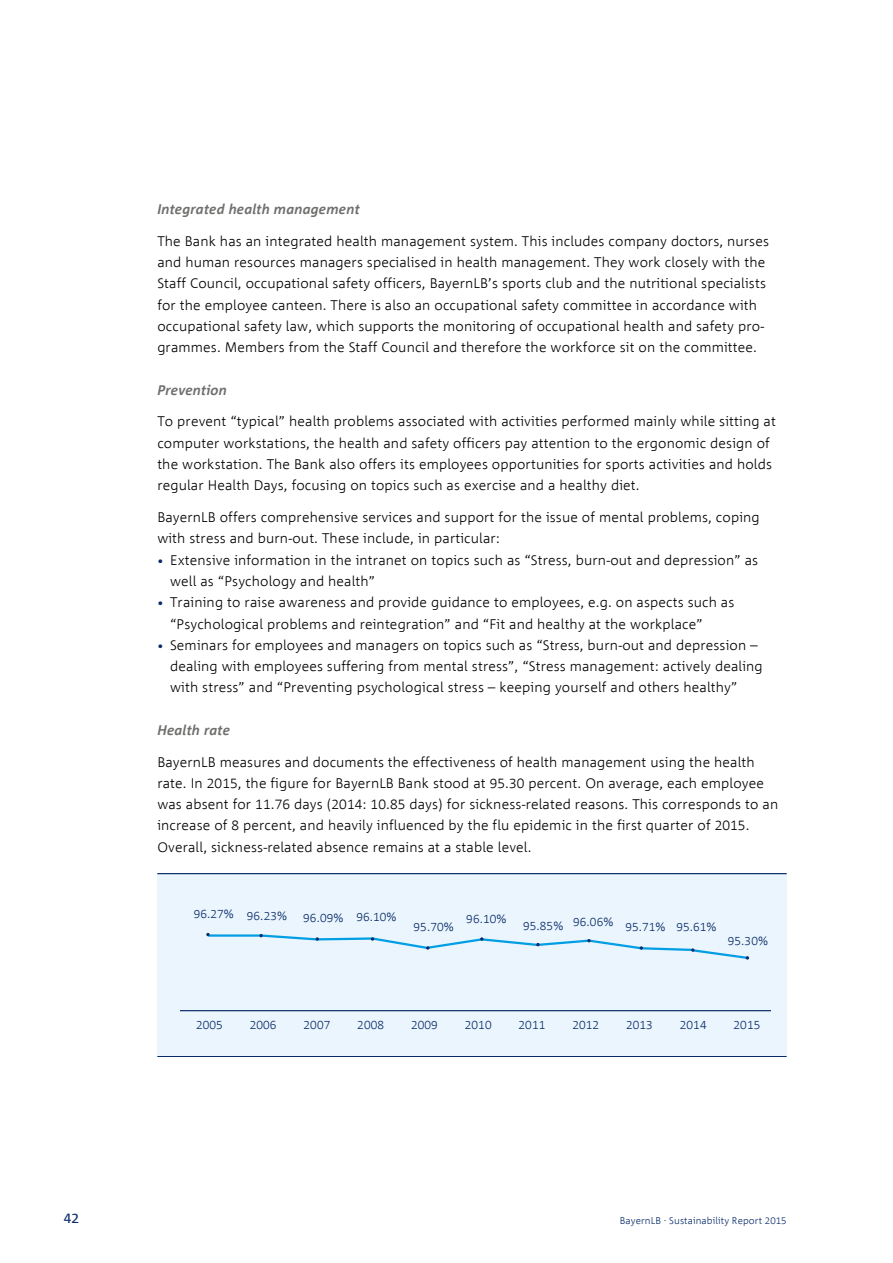
<style>
.page{position:relative;width:893px;height:1263px;background:#fff}
.page>*{position:absolute;margin:0;border:0;box-sizing:border-box;transform-origin:0 0}
.t1{font:300 13.8px/21.3px "Corpid MOD";letter-spacing:.01em;color:#000}
.t2{font:italic 700 13.8px "Corpid MOD";letter-spacing:.01em;color:#6f6f6e}
.t3{font:13.8px "Corpid MOD";color:#092b68}
.t4{font:300 12px "Corpid MOD";letter-spacing:.01em;color:#092b68}
.t5{font:300 9.75px "Corpid MOD";letter-spacing:.01em;color:#092b68}
.s1{font-family:"Calibri";font-weight:400;font-size:12px;color:#092b68}
</style>
<div class="page">
<div style="left:157px;top:874px;width:630px;height:182px;background:#eaf5fd"></div>
<hr style="left:157px;top:873px;width:630px;height:1px;background:#092b68">
<hr style="left:157px;top:1056px;width:630px;height:1px;background:#092b68">
<hr style="left:180px;top:1010px;width:591px;height:1px;background:#092b68">
<svg style="left:206px;top:933px;width:544px;height:27px"></svg>
<p class="t3" style="left:64px;top:1211px;width:17px">42</p>
<p class="t2" style="left:157px;top:201px;width:204px">Integrated health management</p>
<p class="t1" style="left:157px;top:230px;width:613px">The Bank has an integrated health management system. This includes company doctors, nurses and human resources managers specialised in health management. They work closely with the Staff Council, occupational safety officers, BayernLB’s sports club and the nutritional specialists for the employee canteen. There is also an occupational safety committee in accordance with occupational safety law, which supports the monitoring of occupational health and safety pro&shy;grammes. Members from the Staff Council and therefore the workforce sit on the committee.</p>
<p class="t2" style="left:157px;top:382px;width:71px">Prevention</p>
<p class="t1" style="left:157px;top:411px;width:620px">To prevent “typical” health problems associated with activities performed mainly while sitting at computer workstations, the health and safety officers pay attention to the ergonomic design of the workstation. The Bank also offers its employees opportunities for sports activities and holds regular Health Days, focusing on topics such as exercise and a healthy diet.</p>
<p class="t1" style="left:157px;top:507px;width:604px">BayernLB offers comprehensive services and support for the issue of mental problems, coping with stress and burn-out. These include, in particular:</p>
<p class="t1" style="left:170px;top:549px;width:590px;text-indent:-13px"><span class="s1">•</span> Extensive information in the intranet on topics such as “Stress, burn-out and depression” as well as “Psychology and health”</p>
<p class="t1" style="left:170px;top:592px;width:566px;text-indent:-13px"><span class="s1">•</span> Training to raise awareness and provide guidance to employees, e.g. on aspects such as “Psychological problems and reintegration” and “Fit and healthy at the workplace”</p>
<p class="t1" style="left:170px;top:634px;width:594px;text-indent:-13px"><span class="s1">•</span> Seminars for employees and managers on topics such as “Stress, burn-out and depression – dealing with employees suffering from mental stress”, “Stress management: actively dealing with stress” and “Preventing psychological stress – keeping yourself and others healthy”</p>
<p class="t2" style="left:157px;top:722px;width:74px">Health rate</p>
<p class="t1" style="left:157px;top:751px;width:622px">BayernLB measures and documents the effectiveness of health management using the health rate. In 2015, the figure for BayernLB Bank stood at 95.30 percent. On average, each employee was absent for 11.76 days (2014: 10.85 days) for sickness-related reasons. This corresponds to an increase of 8 percent, and heavily influenced by the flu epidemic in the first quarter of 2015.<br>Overall, sickness-related absence remains at a stable level.</p>
<p class="t4" style="left:194px;top:908px;width:95px">96.27% 96.23%</p>
<p class="t4" style="left:303px;top:910px;width:95px">96.09% 96.10%</p>
<p class="t4" style="left:414px;top:920px;width:42px">95.70%</p>
<p class="t4" style="left:466px;top:912px;width:42px">96.10%</p>
<p class="t4" style="left:523px;top:919px;width:195px">95.85% 96.06% 95.71% 95.61%</p>
<p class="t4" style="left:728px;top:934px;width:42px">95.30%</p>
<p class="t4" style="left:196px;top:1018px;width:28px">2005</p>
<p class="t4" style="left:250px;top:1018px;width:28px">2006</p>
<p class="t4" style="left:304px;top:1018px;width:28px">2007</p>
<p class="t4" style="left:357px;top:1018px;width:28px">2008</p>
<p class="t4" style="left:411px;top:1018px;width:28px">2009</p>
<p class="t4" style="left:465px;top:1018px;width:28px">2010</p>
<p class="t4" style="left:519px;top:1018px;width:28px">2011</p>
<p class="t4" style="left:572px;top:1018px;width:28px">2012</p>
<p class="t4" style="left:626px;top:1018px;width:28px">2013</p>
<p class="t4" style="left:680px;top:1018px;width:28px">2014</p>
<p class="t4" style="left:734px;top:1018px;width:28px">2015</p>
<p class="t5" style="left:620px;top:1215px;width:168px">BayernLB . Sustainability Report 2015</p>
</div>
